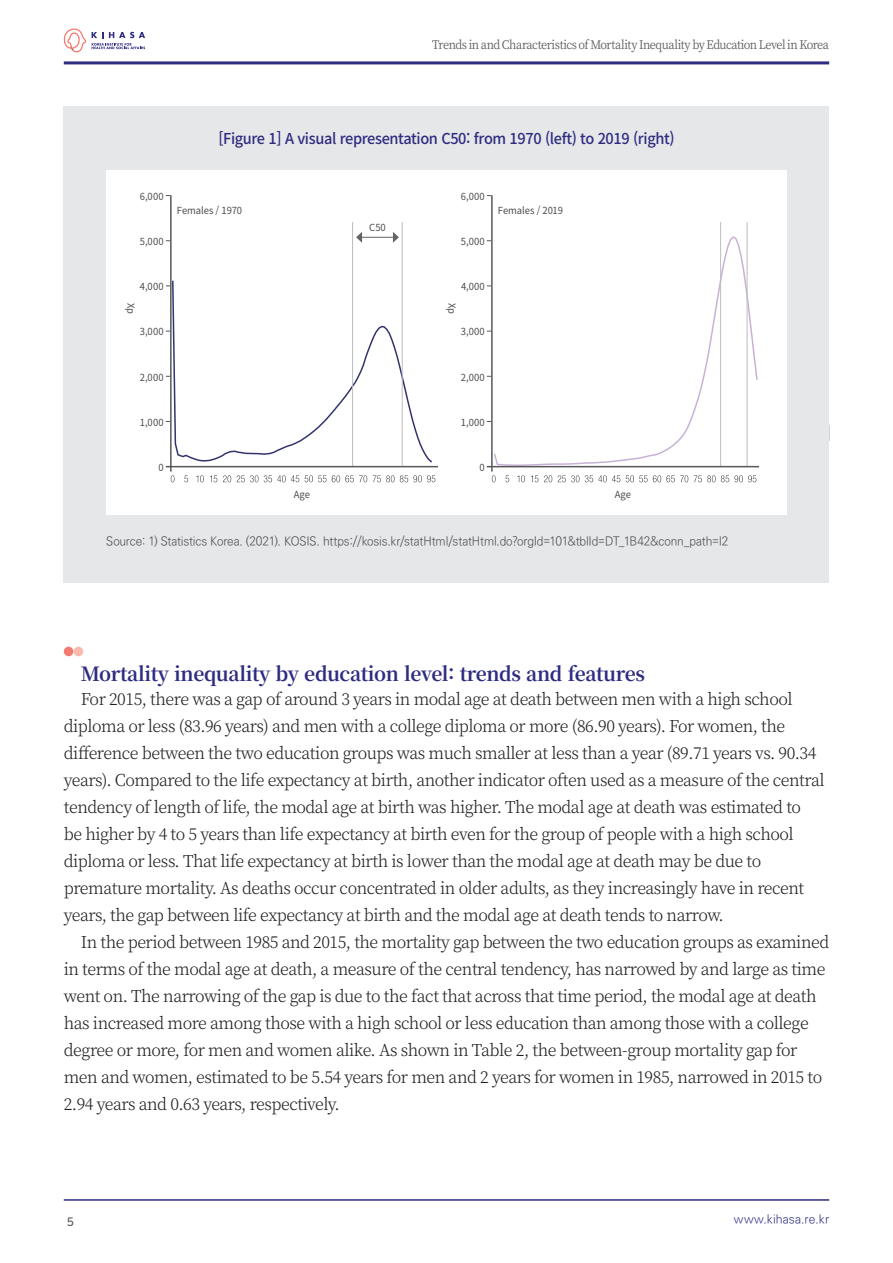
<style>
.page{position:relative;width:893px;height:1263px;background:#fff}
.page>*{position:absolute;margin:0;border:0;box-sizing:border-box;transform-origin:0 0}
.t1{font:700 19.5px "Noto Serif CJ Kkr";letter-spacing:-.02em;color:#2e2c81}
.t2{font:300 16.5px/27px "Noto Serif CJ Kkr";letter-spacing:-.03em;color:#231f20}
.t3{font:500 15px "Noto Sans CJ Kkr";letter-spacing:-.025em;color:#2e2c81}
.t4{font:300 12px "Ko Pub Dotum";letter-spacing:-.015em;color:#4b4c4d}
.t5{font:12px "Noto Serif CJ Kkr";letter-spacing:-.045em;color:#57585a;scale:.93 1}
.t6{font:300 12px "Ko Pub Dotum";letter-spacing:.01em;color:#2e2c81}
.t7{font:12px "Nanum Square Round OTFB";color:#57585a}
.t8{font:9.75px "Noto Sans CJ Kkr";letter-spacing:.01em;color:#4b4c4d}
.t9{font:9.75px "Noto Sans CJ Kkr";letter-spacing:-.01em;color:#4b4c4d}
</style>
<div class="page">
<hr style="left:64px;top:61px;width:765px;height:3px;background:#2e2c81">
<hr style="left:64px;top:1199px;width:765px;height:2px;background:#2e2c81">
<svg style="left:92px;top:32px;width:53px;height:17px"></svg>
<svg style="left:63px;top:28px;width:23px;height:24px"></svg>
<div style="left:64px;top:106px;width:765px;height:477px;background:#e6e7e9"></div>
<div style="left:106px;top:170px;width:681px;height:344px;background:#fff"></div>
<hr style="left:170px;top:195px;width:2px;height:277px;background:#57585a">
<hr style="left:491px;top:195px;width:2px;height:277px;background:#57585a">
<svg style="left:165px;top:415px;width:328px;height:26px"></svg>
<hr style="left:361px;top:237px;width:33px;height:1px;background:#636366">
<svg style="left:356px;top:232px;width:6px;height:11px"></svg>
<svg style="left:393px;top:232px;width:6px;height:11px"></svg>
<svg style="left:171px;top:475px;width:4px;height:7px"></svg>
<svg style="left:184px;top:475px;width:4px;height:7px"></svg>
<svg style="left:196px;top:475px;width:8px;height:7px"></svg>
<svg style="left:210px;top:475px;width:7px;height:7px"></svg>
<svg style="left:223px;top:475px;width:8px;height:7px"></svg>
<svg style="left:237px;top:475px;width:21px;height:7px"></svg>
<svg style="left:264px;top:475px;width:35px;height:7px"></svg>
<svg style="left:305px;top:475px;width:62px;height:7px"></svg>
<svg style="left:373px;top:475px;width:62px;height:7px"></svg>
<svg style="left:492px;top:475px;width:4px;height:7px"></svg>
<svg style="left:505px;top:475px;width:4px;height:7px"></svg>
<svg style="left:517px;top:475px;width:8px;height:7px"></svg>
<svg style="left:531px;top:475px;width:7px;height:7px"></svg>
<svg style="left:544px;top:475px;width:8px;height:7px"></svg>
<svg style="left:558px;top:475px;width:62px;height:7px"></svg>
<svg style="left:626px;top:475px;width:62px;height:7px"></svg>
<svg style="left:694px;top:475px;width:62px;height:7px"></svg>
<svg style="left:171px;top:280px;width:262px;height:184px"></svg>
<svg style="left:493px;top:235px;width:266px;height:231px"></svg>
<hr style="left:720px;top:222px;width:1px;height:245px;background:#bcbdc0">
<hr style="left:747px;top:222px;width:1px;height:245px;background:#bcbdc0">
<hr style="left:352px;top:222px;width:1px;height:245px;background:#bcbdc0">
<hr style="left:402px;top:222px;width:1px;height:245px;background:#bcbdc0">
<hr style="left:487px;top:466px;width:272px;height:1px;background:#57585a">
<hr style="left:166px;top:466px;width:272px;height:1px;background:#57585a">
<div style="left:64px;top:647px;width:9px;height:9px;background:#f37a6e;border-radius:50%"></div>
<div style="left:74px;top:647px;width:9px;height:9px;background:#fab9ac;border-radius:50%"></div>
<p class="t5" style="left:432px;top:37px;width:428px">Trends in and Characteristics of Mortality Inequality by Education Level in Korea</p>
<p class="t3" style="left:218px;top:130px;width:458px">[Figure 1] A visual representation C50: from 1970 (left) to 2019 (right)</p>
<p class="t8" style="left:461px;top:191px;width:25px">6,000</p>
<p class="t8" style="left:461px;top:236px;width:25px">5,000</p>
<p class="t8" style="left:461px;top:281px;width:25px">4,000</p>
<p class="t8" style="left:461px;top:326px;width:25px">3,000</p>
<p class="t8" style="left:461px;top:371px;width:25px">2,000</p>
<p class="t8" style="left:461px;top:417px;width:25px">1,000</p>
<p class="t8" style="left:479px;top:462px;width:7px">0</p>
<p class="t8" style="left:140px;top:191px;width:25px">6,000</p>
<p class="t8" style="left:140px;top:236px;width:25px">5,000</p>
<p class="t8" style="left:140px;top:281px;width:25px">4,000</p>
<p class="t8" style="left:140px;top:326px;width:25px">3,000</p>
<p class="t8" style="left:140px;top:371px;width:25px">2,000</p>
<p class="t8" style="left:140px;top:417px;width:25px">1,000</p>
<p class="t8" style="left:158px;top:462px;width:7px">0</p>
<p class="t9" style="left:177px;top:205px;width:67px">Females / 1970</p>
<p class="t9" style="left:498px;top:205px;width:67px">Females / 2019</p>
<p class="t8" style="left:369px;top:221px;width:18px">C50</p>
<p class="t8" style="left:137px;top:303px;width:13px;rotate:90deg">Xp</p>
<p class="t8" style="left:458px;top:303px;width:13px;rotate:90deg">Xp</p>
<p class="t8" style="left:294px;top:488px;width:18px">Age</p>
<p class="t8" style="left:615px;top:488px;width:18px">Age</p>
<p class="t4" style="left:106px;top:536px;width:624px">Source: 1) Statistics Korea. (2021). KOSIS. https://kosis.kr/statHtml/statHtml.do?orgId=101&amp;tblId=DT_1B42&amp;conn_path=I2</p>
<p class="t1" style="left:81px;top:663px;width:566px">Mortality inequality by education level: trends and features</p>
<p class="t2" style="left:64px;top:686px;width:762px;text-indent:17px">For 2015, there was a gap of around 3 years in modal age at death between men with a high school diploma or less (83.96 years) and men with a college diploma or more (86.90 years). For women, the difference between the two education groups was much smaller at less than a year (89.71 years vs. 90.34 years). Compared to the life expectancy at birth, another indicator often used as a measure of the central tendency of length of life, the modal age at birth was higher. The modal age at death was estimated to<br>be higher by 4 to 5 years than life expectancy at birth even for the group of people with a high school diploma or less. That life expectancy at birth is lower than the modal age at death may be due to premature mortality. As deaths occur concentrated in older adults, as they increasingly have in recent years, the gap between life expectancy at birth and the modal age at death tends to narrow.</p>
<p class="t2" style="left:64px;top:929px;width:767px;text-indent:17px">In the period between 1985 and 2015, the mortality gap between the two education groups as examined in terms of the modal age at death, a measure of the central tendency, has narrowed by and large as time went on. The narrowing of the gap is due to the fact that across that time period, the modal age at death has increased more among those with a high school or less education than among those with a college degree or more, for men and women alike. As shown in Table 2, the between-group mortality gap for men and women, estimated to be 5.54 years for men and 2 years for women in 1985, narrowed in 2015 to 2.94 years and 0.63 years, respectively.</p>
<p class="t7" style="left:67px;top:1215px;width:9px">5</p>
<p class="t6" style="left:734px;top:1214px;width:97px">www.kihasa.re.kr</p>
</div>
